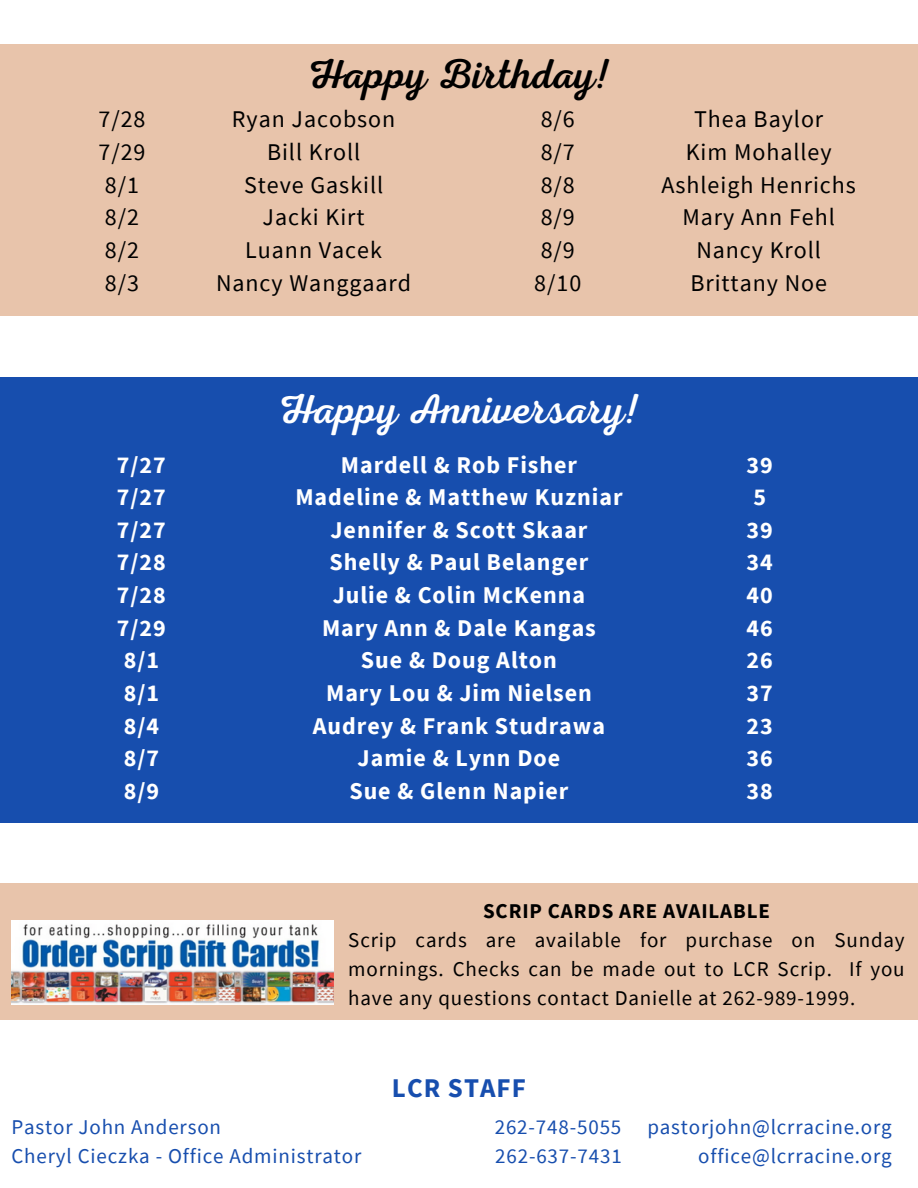
<style>
.page{position:relative;width:918px;height:1188px;background:#fff}
.page>*{position:absolute;margin:0;border:0;box-sizing:border-box;transform-origin:0 0}
.t1{font:42px "Nexa Script";color:#fff}
.t2{font:42px "Nexa Script";color:#000}
.t3{font:700 27px "Source Sans Pro";letter-spacing:.04em;color:#174eae}
.t4{font:700 24px/32.7px "Source Sans Pro";letter-spacing:.04em;color:#fff}
.t5{font:24px/32.7px "Source Sans Pro";letter-spacing:.04em;color:#000}
.t6{font:21px/29.2px "Source Sans Pro";letter-spacing:.04em;color:#000;text-align:justify}
.t7{font:21px "Source Sans Pro";letter-spacing:.04em;color:#174eae}
.t8{font:700 21px "Source Sans Pro";letter-spacing:.04em;color:#000}
</style>
<div class="page">
<div style="left:0;top:45px;width:918px;height:271px;background:#e8c4ab"></div>
<div style="left:0;top:377px;width:918px;height:446px;background:#174eae"></div>
<div style="left:0;top:884px;width:918px;height:136px;background:#e8c4ab"></div>
<img style="left:11px;top:920px;width:322px;height:85px">
<h1 class="t2" style="left:307px;top:50px;width:305px">Happy Birthday!</h1>
<h4 class="t5" style="left:98px;top:103px;width:49px">7/28<br>7/29<br>8/1<br>8/2<br>8/2<br>8/3</h4>
<h4 class="t5" style="left:216px;top:103px;width:197px;text-align:center">Ryan Jacobson<br>Bill Kroll<br>Steve Gaskill<br>Jacki Kirt<br>Luann Vacek<br>Nancy Wanggaard</h4>
<h4 class="t5" style="left:534px;top:103px;width:49px">8/6<br>8/7<br>8/8<br>8/9<br>8/9<br>8/10</h4>
<h3 class="t5" style="left:662px;top:103px;width:196px;text-align:center">Thea Baylor<br>Kim Mohalley<br>Ashleigh Henrichs<br>Mary Ann Fehl<br>Nancy Kroll<br>Brittany Noe</h3>
<h1 class="t1" style="left:278px;top:385px;width:364px">Happy Anniversary!</h1>
<p class="t4" style="left:295px;top:448px;width:329px;text-align:center">Mardell &amp; Rob Fisher<br>Madeline &amp; Matthew Kuzniar<br>Jennifer &amp; Scott Skaar<br>Shelly &amp; Paul Belanger<br>Julie &amp; Colin McKenna<br>Mary Ann &amp; Dale Kangas<br>Sue &amp; Doug Alton<br>Mary Lou &amp; Jim Nielsen<br>Audrey &amp; Frank Studrawa<br>Jamie &amp; Lynn Doe<br>Sue &amp; Glenn Napier</p>
<p class="t4" style="left:117px;top:448px;width:51px">7/27<br>7/27<br>7/27<br>7/28<br>7/28<br>7/29<br>8/1<br>8/1<br>8/4<br>8/7<br>8/9</p>
<p class="t4" style="left:747px;top:448px;width:28px">39<br>5<br>39<br>34<br>40<br>46<br>26<br>37<br>23<br>36<br>38</p>
<h3 class="t8" style="left:483px;top:897px;width:288px">SCRIP CARDS ARE AVAILABLE</h3>
<h3 class="t6" style="left:348px;top:925px;width:558px">Scrip cards are available for purchase on Sunday mornings. Checks can be made out to LCR Scrip. If you have any questions contact Danielle at 262-989-1999.</h3>
<p class="t7" style="left:11px;top:1113px;width:211px">Pastor John Anderson</p>
<p class="t7" style="left:11px;top:1142px;width:351px">Cheryl Cieczka - Office Administrator</p>
<p class="t3" style="left:392px;top:1070px;width:136px">LCR STAFF</p>
<h2 class="t7" style="left:495px;top:1113px;width:399px">262-748-5055 pastorjohn@lcrracine.org</h2>
<p class="t7" style="left:495px;top:1142px;width:128px">262-637-7431</p>
<p class="t7" style="left:698px;top:1142px;width:195px">office@lcrracine.org</p>
</div>
